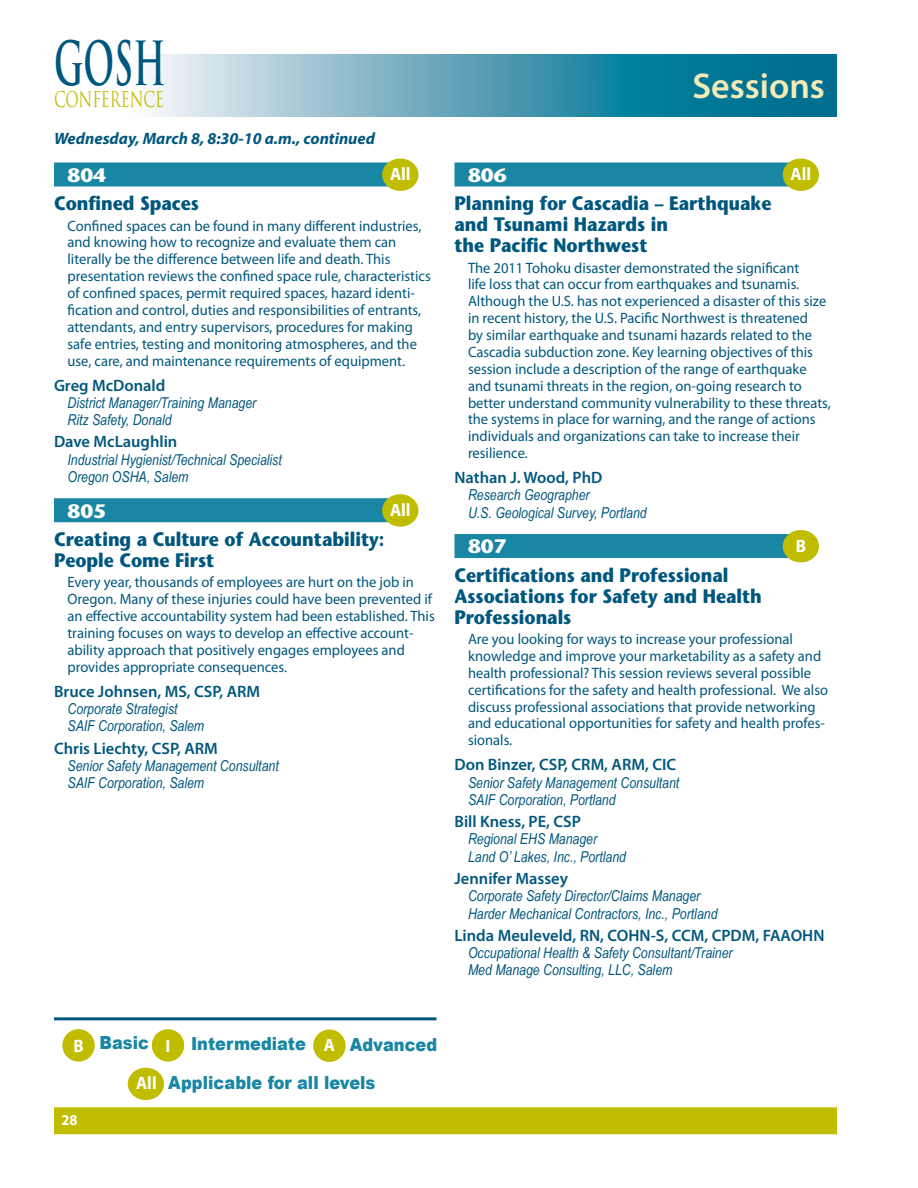
<style>
.page{position:relative;width:918px;height:1188px;background:#fff}
.page>*{position:absolute;margin:0;border:0;box-sizing:border-box;transform-origin:0 0}
.GOSH{font:700 59.25px "Trajan Pro";color:#00577d;scale:.56 1}
.Section_Headings_L{font:600 36px "Myriad Pro";color:#f4eab7}
.t1{font:21.15px "Trajan Pro";color:#c0bc00;scale:.69 1}
.Class_Title{font:700 19.5px/21px "Stone Sans";color:#00577d;scale:.9 1}
.Class_-Level{font:700 19.5px "Stone Sans";color:#fff;scale:1.05 1}
.Aqua70_-Bld-12{font:900 18px "Arial";color:#1986a3;scale:.9 1}
.Level{font:700 18px "Myriad Pro";letter-spacing:-.005em;color:#fff;scale:.95 1}
.t2{font:700 18px "Book Antiqua";color:#fff}
.Speaker_Subtitle{font:600 16.5px "Myriad Pro";color:#00577d}
.Speaker_Subtitle-2{font:italic 700 16.5px "Myriad Pro";color:#00577d}
.Body_text{font:15px/16.8px "Myriad Pro";color:#00577d}
.Info-caption{font:italic 15px "Arial Narrow";color:#00577d}
.PAGE_Left{font:700 15px "Myriad Pro";color:#fff}
</style>
<div class="page">
<svg style="left:152px;top:54px;width:685px;height:62px;background:#59a2b7"></svg>
<div style="left:54px;top:1107px;width:783px;height:27px;background:#c0bc00;border:2px solid #c0bc00"></div>
<div style="left:152px;top:1029px;width:32px;height:33px;background:#c0bc00;border-radius:50%"></div>
<div style="left:313px;top:1030px;width:33px;height:32px;background:#c0bc00;border-radius:50%"></div>
<hr style="left:54px;top:1017px;width:382px;height:3px;background:#00577d">
<div style="left:62px;top:1029px;width:33px;height:33px;background:#c0bc00;border-radius:50%"></div>
<div style="left:128px;top:1068px;width:36px;height:32px;background:#c0bc00;border-radius:50%"></div>
<div style="left:54px;top:163px;width:342px;height:24px;background:#1986a3"></div>
<div style="left:54px;top:498px;width:342px;height:24px;background:#1986a3"></div>
<div style="left:382px;top:159px;width:37px;height:32px;background:#c0bc00;border-radius:50%"></div>
<div style="left:382px;top:494px;width:37px;height:33px;background:#c0bc00;border-radius:50%"></div>
<div style="left:454px;top:163px;width:342px;height:24px;background:#1986a3"></div>
<div style="left:454px;top:534px;width:342px;height:24px;background:#1986a3"></div>
<div style="left:783px;top:159px;width:36px;height:32px;background:#c0bc00;border-radius:50%"></div>
<div style="left:783px;top:530px;width:36px;height:32px;background:#c0bc00;border-radius:50%"></div>
<p class="GOSH" style="left:54px;top:27px;width:201px">GOSH</p>
<p class="t1" style="left:54px;top:86px;width:161px">CONFERENCE</p>
<p class="Speaker_Subtitle-2" style="left:54px;top:129px;width:323px">Wednesday, March 8, 8:30-10 a.m., continued</p>
<p class="Class_-Level" style="left:68px;top:163px;width:38px">804</p>
<p class="Level" style="left:390px;top:164px;width:23px">All</p>
<p class="Class_Title" style="left:54px;top:193px;width:163px">Confined Spaces</p>
<p class="Body_text" style="left:68px;top:217px;width:365px">Confined spaces can be found in many different industries, and knowing how to recognize and evaluate them can literally be the difference between life and death. This presentation reviews the confined space rule, characteristics of confined spaces, permit required spaces, hazard identi&shy;fication and control, duties and responsibilities of entrants, attendants, and entry supervisors, procedures for making safe entries, testing and monitoring atmospheres, and the use, care, and maintenance requirements of equipment.</p>
<p class="Speaker_Subtitle" style="left:54px;top:376px;width:113px">Greg McDonald</p>
<p class="Info-caption" style="left:68px;top:392px;width:190px">District Manager/Training Manager</p>
<p class="Info-caption" style="left:68px;top:409px;width:106px">Ritz Safety, Donald</p>
<p class="Speaker_Subtitle" style="left:54px;top:433px;width:125px">Dave McLaughlin</p>
<p class="Info-caption" style="left:68px;top:449px;width:216px">Industrial Hygienist/Technical Specialist</p>
<p class="Info-caption" style="left:68px;top:466px;width:123px">Oregon OSHA, Salem</p>
<p class="Class_-Level" style="left:68px;top:499px;width:38px">805</p>
<p class="Level" style="left:390px;top:500px;width:23px">All</p>
<p class="Class_Title" style="left:54px;top:529px;width:369px">Creating a Culture of Accountability:<br>People Come First</p>
<p class="Body_text" style="left:68px;top:574px;width:369px">Every year, thousands of employees are hurt on the job in Oregon. Many of these injuries could have been prevented if an effective accountability system had been established. This training focuses on ways to develop an effective account&shy;ability approach that positively engages employees and provides appropriate consequences.</p>
<p class="Speaker_Subtitle" style="left:54px;top:682px;width:208px">Bruce Johnsen, MS, CSP, ARM</p>
<p class="Info-caption" style="left:68px;top:698px;width:112px">Corporate Strategist</p>
<p class="Info-caption" style="left:68px;top:715px;width:138px">SAIF Corporation, Salem</p>
<p class="Speaker_Subtitle" style="left:54px;top:739px;width:165px">Chris Liechty, CSP, ARM</p>
<p class="Info-caption" style="left:68px;top:755px;width:213px">Senior Safety Management Consultant</p>
<p class="Info-caption" style="left:68px;top:772px;width:138px">SAIF Corporation, Salem</p>
<p class="Section_Headings_L" style="left:692px;top:65px;width:134px">Sessions</p>
<p class="Class_-Level" style="left:468px;top:163px;width:38px">806</p>
<p class="Level" style="left:791px;top:164px;width:23px">All</p>
<p class="Class_Title" style="left:454px;top:193px;width:354px">Planning for Cascadia – Earthquake and Tsunami Hazards in<br>the Pacific Northwest</p>
<p class="Body_text" style="left:468px;top:259px;width:364px">The 2011 Tohoku disaster demonstrated the significant<br>life loss that can occur from earthquakes and tsunamis.<br>Although the U.S. has not experienced a disaster of this size in recent history, the U.S. Pacific Northwest is threatened<br>by similar earthquake and tsunami hazards related to the Cascadia subduction zone. Key learning objectives of this session include a description of the range of earthquake and tsunami threats in the region, on-going research to better understand community vulnerability to these threats, the systems in place for warning, and the range of actions individuals and organizations can take to increase their resilience.</p>
<p class="Speaker_Subtitle" style="left:454px;top:469px;width:149px">Nathan J. Wood, PhD</p>
<p class="Info-caption" style="left:468px;top:485px;width:123px">Research Geographer</p>
<p class="Info-caption" style="left:468px;top:502px;width:180px">U.S. Geological Survey, Portland</p>
<p class="Class_-Level" style="left:468px;top:534px;width:38px">807</p>
<p class="Level" style="left:796px;top:536px;width:12px">B</p>
<p class="Class_Title" style="left:454px;top:564px;width:343px">Certifications and Professional<br>Associations for Safety and Health<br>Professionals</p>
<p class="Body_text" style="left:468px;top:631px;width:362px">Are you looking for ways to increase your professional knowledge and improve your marketability as a safety and health professional? This session reviews several possible certifications for the safety and health professional. We also discuss professional associations that provide networking and educational opportunities for safety and health profes&shy;sionals.</p>
<p class="Speaker_Subtitle" style="left:454px;top:756px;width:223px">Don Binzer, CSP, CRM, ARM, CIC</p>
<p class="Info-caption" style="left:468px;top:772px;width:213px">Senior Safety Management Consultant</p>
<p class="Info-caption" style="left:468px;top:789px;width:149px">SAIF Corporation, Portland</p>
<p class="Speaker_Subtitle" style="left:454px;top:813px;width:128px">Bill Kness, PE, CSP</p>
<p class="Info-caption" style="left:468px;top:829px;width:131px">Regional EHS Manager</p>
<p class="Info-caption" style="left:468px;top:846px;width:160px">Land O’ Lakes, Inc., Portland</p>
<p class="Speaker_Subtitle" style="left:454px;top:869px;width:115px">Jennifer Massey</p>
<p class="Info-caption" style="left:468px;top:886px;width:234px">Corporate Safety Director/Claims Manager</p>
<p class="Info-caption" style="left:468px;top:903px;width:251px">Harder Mechanical Contractors, Inc., Portland</p>
<p class="Speaker_Subtitle" style="left:454px;top:926px;width:372px">Linda Meuleveld, RN, COHN-S, CCM, CPDM, FAAOHN</p>
<p class="Info-caption" style="left:468px;top:942px;width:266px">Occupational Health &amp; Safety Consultant/Trainer</p>
<p class="Info-caption" style="left:468px;top:960px;width:206px">Med Manage Consulting, LLC, Salem</p>
<p class="Level" style="left:73px;top:1036px;width:12px">B</p>
<p class="Aqua70_-Bld-12" style="left:99px;top:1032px;width:57px">Basic</p>
<p class="Level" style="left:166px;top:1036px;width:7px">I</p>
<p class="Aqua70_-Bld-12" style="left:191px;top:1034px;width:129px">Intermediate</p>
<p class="Level" style="left:324px;top:1035px;width:13px">A</p>
<p class="Aqua70_-Bld-12" style="left:350px;top:1035px;width:99px">Advanced</p>
<p class="Level" style="left:136px;top:1073px;width:23px">All</p>
<p class="Aqua70_-Bld-12" style="left:168px;top:1073px;width:232px">Applicable for all levels</p>
<p class="t2" style="left:62px;top:1109px;width:19px">28</p>
<p class="PAGE_Left" style="left:62px;top:1112px;width:18px">28</p>
</div>
